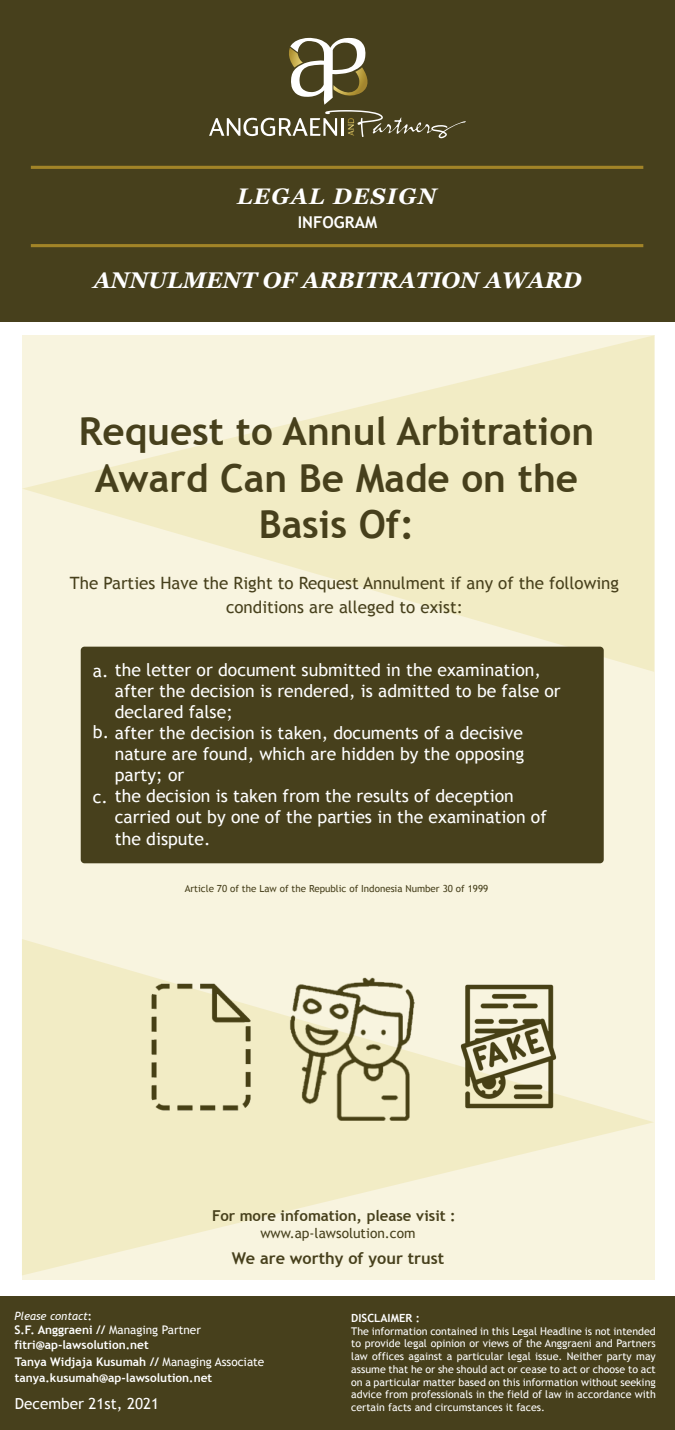
<style>
.page{position:relative;width:675px;height:1430px;background:#fff}
.page>*{position:absolute;margin:0;border:0;box-sizing:border-box;transform-origin:0 0}
.t1{font:700 38.62px/46.4px "Trebuchet MS";color:#47401c;text-align:center}
.t2{font:italic 700 22.69px "Georgia";color:#fff}
.t3{font:italic 700 22.5px "Georgia";letter-spacing:.06em;color:#fff}
.t4{font:17.56px "Trebuchet MS";color:#fff}
.t5{font:17px/23.2px "Trebuchet MS";color:#47401c;text-align:center}
.t6{font:700 16.25px "Trebuchet MS";color:#47401c}
.t7{font:700 16.25px "Trebuchet MS";color:#fff}
.t8{font:15.31px "Trebuchet MS";color:#fff}
.t9{font:700 15px "Trebuchet MS";color:#47401c}
.t10{font:13.75px "Trebuchet MS";color:#47401c}
.t11{font:700 11.88px/14.5px "Trebuchet MS";color:#fff}
.t12{font:italic 11.25px "Trebuchet MS";color:#fff}
.t13{font:700 11.25px "Trebuchet MS";color:#fff}
.t14{font:10.62px/12.8px "Trebuchet MS";color:#fff;text-align:justify}
.t15{font:9.81px "Trebuchet MS";color:#47401c}
.s1{font-weight:700;font-style:normal}
.s2{font-weight:400}
</style>
<div class="page">
<div style="left:22px;top:335px;width:632px;height:944px;background:#f8f4df"></div>
<svg style="left:23px;top:335px;width:631px;height:337px;fill:#f2ecc5"></svg>
<svg style="left:22px;top:939px;width:631px;height:336px"></svg>
<div style="left:0;top:0;width:675px;height:322px;background:#47401c"></div>
<svg style="left:209px;top:38px;width:257px;height:100px"></svg>
<div style="left:0;top:1296px;width:675px;height:134px;background:#47401c"></div>
<hr style="left:31px;top:244px;width:612px;height:3px;background:#a28427">
<hr style="left:31px;top:166px;width:612px;height:3px;background:#a28427">
<div style="left:81px;top:647px;width:523px;height:216px;background:#47401c;border-radius:4px"></div>
<img style="left:105px;top:939px;width:126px;height:224px">
<img style="left:466px;top:974px;width:102px;height:145px">
<img style="left:231px;top:939px;width:235px;height:249px">
<h3 class="t3" style="left:237px;top:179px;width:201px">LEGAL DESIGN</h3>
<h3 class="t7" style="left:298px;top:212px;width:81px">INFOGRAM</h3>
<h2 class="t2" style="left:93px;top:264px;width:490px">ANNULMENT OF ARBITRATION AWARD</h2>
<h1 class="t1" style="left:79px;top:408px;width:517px">Request to Annul Arbitration<br>Award Can Be Made on the<br>Basis Of:</h1>
<h3 class="t5" style="left:70px;top:572px;width:551px">The Parties Have the Right to Request Annulment if any of the following conditions are alleged to exist:</h3>
<h3 class="t4" style="left:115px;top:659px;width:428px">the letter or document submitted in the examination,</h3>
<h3 class="t4" style="left:115px;top:680px;width:447px">after the decision is rendered, is admitted to be false or</h3>
<h3 class="t4" style="left:115px;top:701px;width:119px">declared false;</h3>
<h3 class="t4" style="left:115px;top:722px;width:410px">after the decision is taken, documents of a decisive</h3>
<h3 class="t4" style="left:115px;top:744px;width:411px">nature are found, which are hidden by the opposing</h3>
<h3 class="t4" style="left:115px;top:765px;width:71px">party; or</h3>
<h3 class="t4" style="left:93px;top:786px;width:422px">c. the decision is taken from the results of deception</h3>
<h3 class="t4" style="left:115px;top:807px;width:434px">carried out by one of the parties in the examination of</h3>
<h3 class="t4" style="left:115px;top:828px;width:97px">the dispute.</h3>
<h3 class="t4" style="left:93px;top:661px;width:17px">a.</h3>
<h3 class="t4" style="left:93px;top:721px;width:18px">b.</h3>
<p class="t15" style="left:185px;top:882px;width:305px">Article 70 of the Law of the Republic of Indonesia Number 30 of 1999</p>
<h3 class="t9" style="left:212px;top:1207px;width:245px">For more infomation, please visit :</h3>
<p class="t10" style="left:260px;top:1225px;width:157px">www.ap-lawsolution.com</p>
<h3 class="t6" style="left:232px;top:1248px;width:214px">We are worthy of your trust</h3>
<p class="t12" style="left:14px;top:1309px;width:79px">Please contact<span class="s1">:</span></p>
<p class="t11" style="left:14px;top:1323px;width:188px">S.F. Anggraeni // <span class="s2">Managing Partner </span>fitri@ap-lawsolution.net</p>
<p class="t11" style="left:15px;top:1353px;width:251px;line-height:16.5px">Tanya Widjaja Kusumah // <span class="s2">Managing Associate </span>tanya.kusumah@ap-lawsolution.net</p>
<h3 class="t8" style="left:15px;top:1394px;width:146px">December 21st, 2021</h3>
<p class="t13" style="left:351px;top:1311px;width:70px">DISCLAIMER :</p>
<p class="t14" style="left:351px;top:1324px;width:306px">The information contained in this Legal Headline is not intended to provide legal opinion or views of the Anggraeni and Partners law offices against a particular legal issue. Neither party may assume that he or she should act or cease to act or choose to act on a particular matter based on this information without seeking advice from professionals in the field of law in accordance with certain facts and circumstances it faces.</p>
</div>
